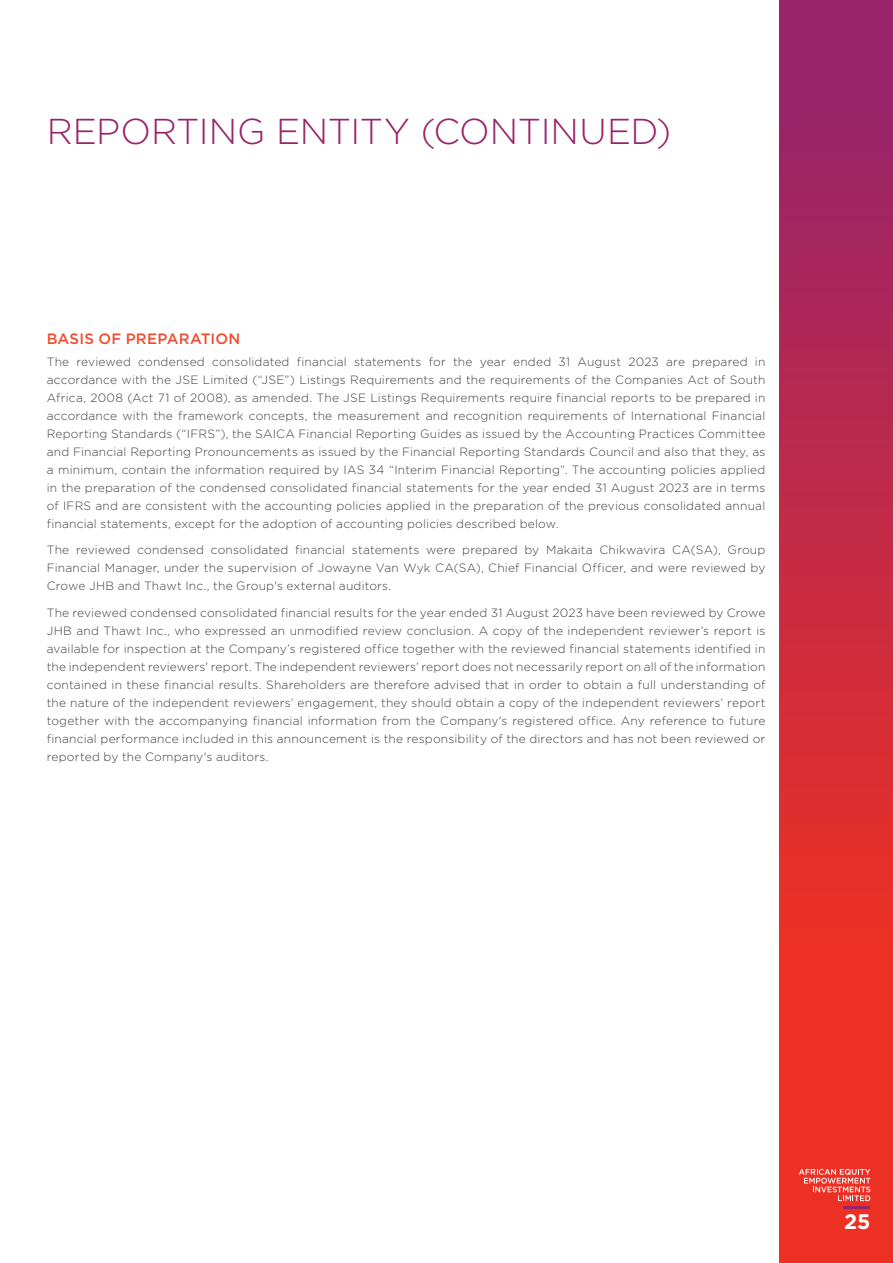
<style>
.page{position:relative;width:893px;height:1263px;background:#fff}
.page>*{position:absolute;margin:0;border:0;box-sizing:border-box;transform-origin:0 0}
.t1{font:300 36px "Gotham";letter-spacing:-.01em;color:#992469}
.t2{font:700 21px "Gotham";color:#fff}
.t3{font:500 15px "Gotham";letter-spacing:.01em;color:#f04d30}
.t4{font:300 12px/18px "Gotham";letter-spacing:.015em;color:#414042;text-align:justify}
</style>
<div class="page">
<div style="left:779px;top:0;width:114px;height:1263px;background:linear-gradient(to bottom,#95236c,#fe3316)"></div>
<hr style="left:844px;top:1206px;width:26px;height:3px;background:#992469">
<svg style="left:799px;top:1169px;width:71px;height:32px;background:#f05f55"></svg>
<h1 class="t1" style="left:47px;top:108px;width:626px">REPORTING ENTITY (CONTINUED)</h1>
<p class="t3" style="left:47px;top:329px;width:195px">BASIS OF PREPARATION</p>
<p class="t4" style="left:47px;top:352px;width:720px">The reviewed condensed consolidated financial statements for the year ended 31 August 2023 are prepared in accordance with the JSE Limited (“JSE”) Listings Requirements and the requirements of the Companies Act of South Africa, 2008 (Act 71 of 2008), as amended. The JSE Listings Requirements require financial reports to be prepared in accordance with the framework concepts, the measurement and recognition requirements of International Financial Reporting Standards (“IFRS”), the SAICA Financial Reporting Guides as issued by the Accounting Practices Committee and Financial Reporting Pronouncements as issued by the Financial Reporting Standards Council and also that they, as a minimum, contain the information required by IAS 34 “Interim Financial Reporting”. The accounting policies applied in the preparation of the condensed consolidated financial statements for the year ended 31 August 2023 are in terms of IFRS and are consistent with the accounting policies applied in the preparation of the previous consolidated annual financial statements, except for the adoption of accounting policies described below.</p>
<p class="t4" style="left:47px;top:541px;width:720px">The reviewed condensed consolidated financial statements were prepared by Makaita Chikwavira CA(SA), Group Financial Manager, under the supervision of Jowayne Van Wyk CA(SA), Chief Financial Officer, and were reviewed by Crowe JHB and Thawt Inc., the Group's external auditors.</p>
<p class="t4" style="left:47px;top:603px;width:720px">The reviewed condensed consolidated financial results for the year ended 31 August 2023 have been reviewed by Crowe JHB and Thawt Inc., who expressed an unmodified review conclusion. A copy of the independent reviewer’s report is available for inspection at the Company’s registered office together with the reviewed financial statements identified in the independent reviewers' report. The independent reviewers’ report does not necessarily report on all of the information contained in these financial results. Shareholders are therefore advised that in order to obtain a full understanding of the nature of the independent reviewers’ engagement, they should obtain a copy of the independent reviewers’ report together with the accompanying financial information from the Company's registered office. Any reference to future financial performance included in this announcement is the responsibility of the directors and has not been reviewed or reported by the Company's auditors.</p>
<h2 class="t2" style="left:844px;top:1207px;width:28px">25</h2>
</div>
